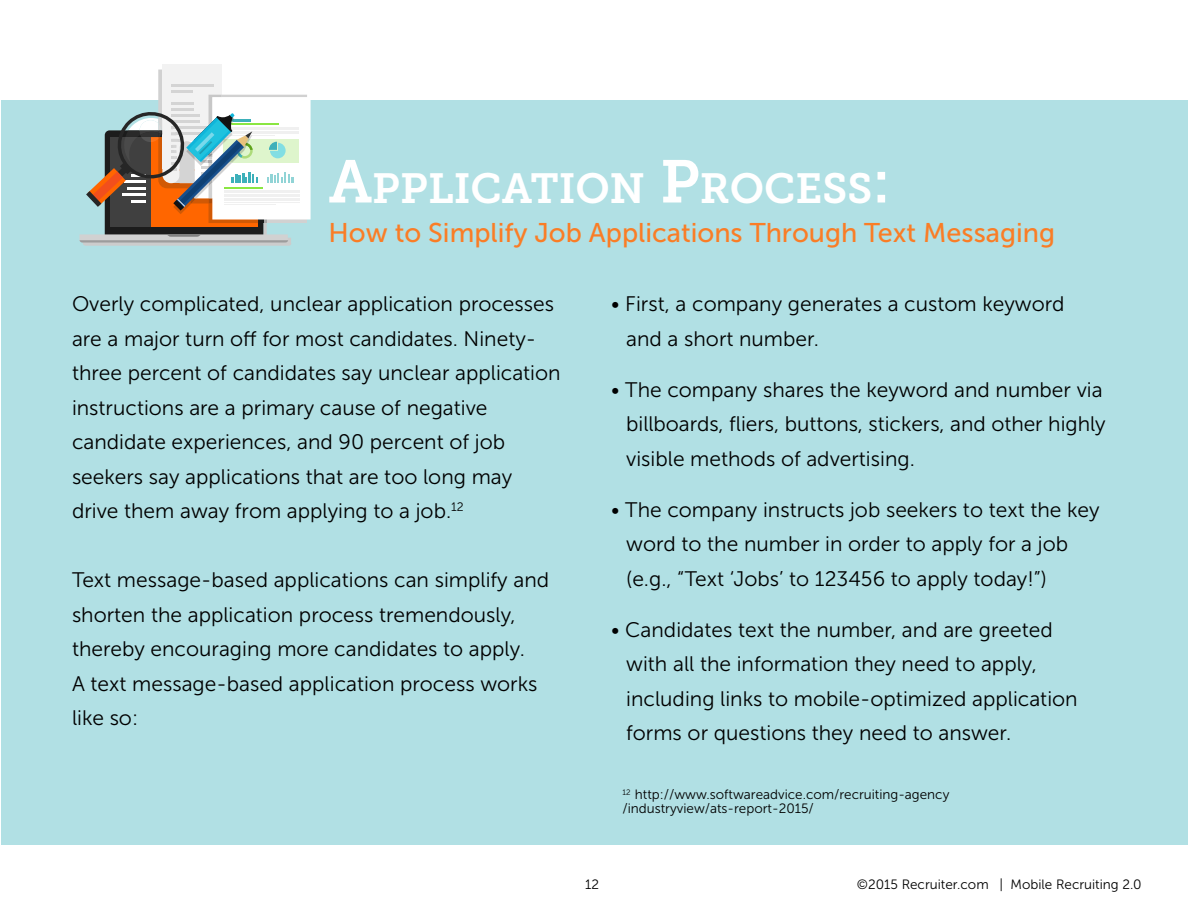
<style>
.page{position:relative;width:1188px;height:918px;background:#fff}
.page>*{position:absolute;margin:0;border:0;box-sizing:border-box;transform-origin:0 0}
.t1{font:42px "Museo Slab 700";color:#fff}
.t2{font:27px "Museo Sans 500";color:#fa7d26}
.t3{font:21px/34.5px "Museo Sans 300";color:#000}
.t4{font:13.5px/13.5px "Museo Sans 300";color:#000}
.s1{font-size:60px}
</style>
<div class="page">
<div style="left:2px;top:100px;width:1186px;height:744px;background:#b1e0e4"></div>
<div style="left:162px;top:64px;width:60px;height:105px;background:#f2f2f2"></div>
<svg style="left:80px;top:70px;width:231px;height:176px"></svg>
<h1 class="t1" style="left:329px;top:164px;width:563px"><span class="s1">A</span>PPLICATION <span class="s1">P</span>ROCESS <span class="s1">:</span></h1>
<p class="t2" style="left:329px;top:217px;width:728px">How to Simplify Job Applications Through Text Messaging</p>
<p class="t3" style="left:72px;top:287px;width:490px">Overly complicated, unclear application processes are a major turn off for most candidates. Ninety&shy;three percent of candidates say unclear application instructions are a primary cause of negative candidate experiences, and 90 percent of job seekers say applications that are too long may drive them away from applying to a job.<sup>12</sup></p>
<p class="t3" style="left:72px;top:563px;width:479px">Text message-based applications can simplify and shorten the application process tremendously, thereby encouraging more candidates to apply.<br>A text message-based application process works like so:</p>
<p class="t3" style="left:626px;top:287px;width:440px;text-indent:-15px">• First, a company generates a custom keyword and a short number.</p>
<p class="t3" style="left:626px;top:372px;width:481px;text-indent:-15px">• The company shares the keyword and number via billboards, fliers, buttons, stickers, and other highly visible methods of advertising.</p>
<p class="t3" style="left:626px;top:492px;width:475px;text-indent:-15px">• The company instructs job seekers to text the key word to the number in order to apply for a job (e.g., “Text ‘Jobs’ to 123456 to apply today!”)</p>
<p class="t3" style="left:626px;top:612px;width:453px;text-indent:-15px">• Candidates text the number, and are greeted with all the information they need to apply, including links to mobile-optimized application forms or questions they need to answer.</p>
<p class="t4" style="left:622px;top:788px;width:328px"><sup>12</sup> http://www.softwareadvice.com/recruiting-agency /industryview/ats-report-2015/</p>
<p class="t4" style="left:585px;top:878px;width:15px">12</p>
<p class="t4" style="left:857px;top:878px;width:286px">©2015 Recruiter.com | Mobile Recruiting 2.0</p>
</div>
